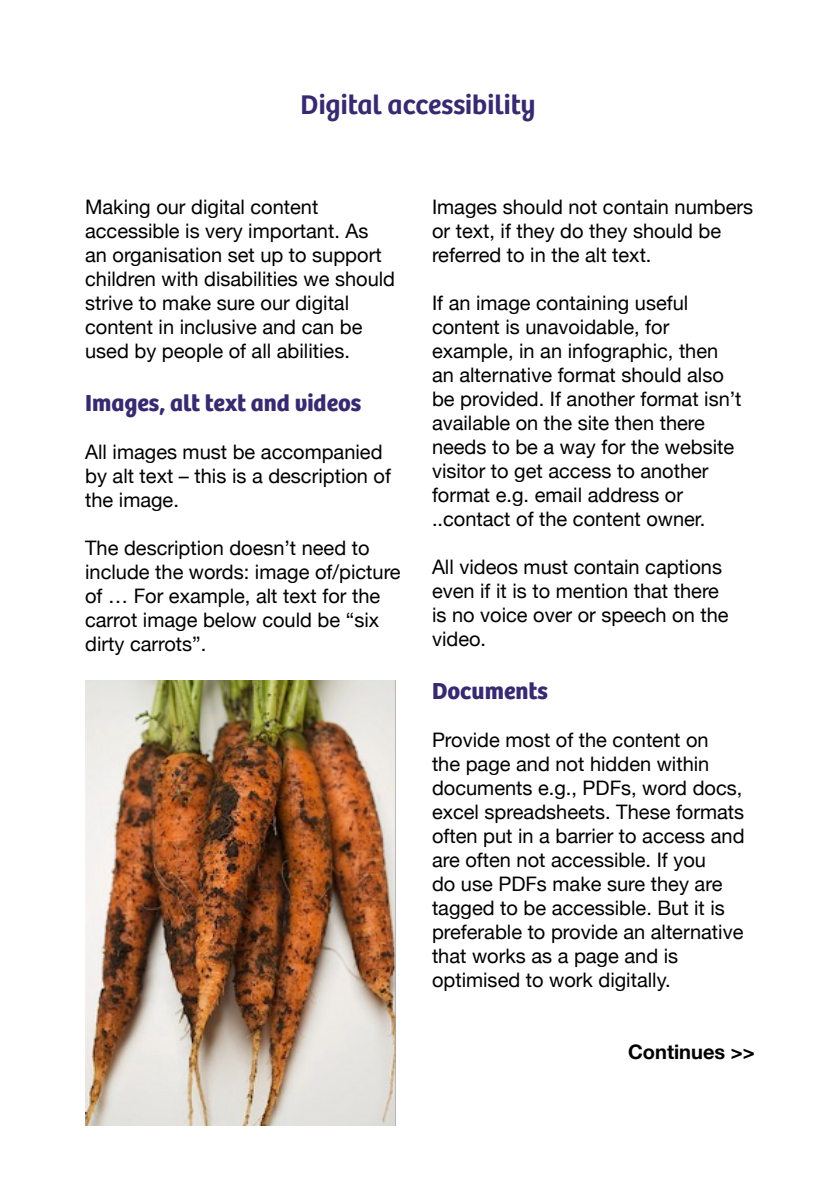
<style>
.page{position:relative;width:840px;height:1191px;background:#fff}
.page>*{position:absolute;margin:0;border:0;box-sizing:border-box;transform-origin:0 0}
.t1{font:600 28px "Bree";color:#382a71}
.t2{font:700 24px "Bree";color:#382a71}
.t3{font:20px/24px "Helvetica Neue";color:#000}
.t4{font:700 20px "Helvetica Neue";color:#000}
</style>
<div class="page">
<img style="left:85px;top:680px;width:311px;height:445px">
<h1 class="t1" style="left:300px;top:83px;width:236px">Digital accessibility</h1>
<p class="t3" style="left:85px;top:196px;width:311px">Making our digital content accessible is very important. As an organisation set up to support children with disabilities we should strive to make sure our digital content in inclusive and can be used by people of all abilities.</p>
<p class="t2" style="left:85px;top:383px;width:277px">Images, alt text and videos</p>
<p class="t3" style="left:85px;top:441px;width:307px">All images must be accompanied by alt text – this is a description of the image.</p>
<p class="t3" style="left:85px;top:537px;width:317px">The description doesn’t need to include the words: image of/picture of … For example, alt text for the carrot image below could be “six dirty carrots”.</p>
<p class="t3" style="left:432px;top:196px;width:322px">Images should not contain numbers or text, if they do they should be referred to in the alt text.</p>
<p class="t3" style="left:432px;top:292px;width:310px">If an image containing useful content is unavoidable, for example, in an infographic, then an alternative format should also be provided. If another format isn’t available on the site then there needs to be a way for the website visitor to get access to another format e.g. email address or ..contact of the content owner.</p>
<p class="t3" style="left:432px;top:556px;width:298px">All videos must contain captions even if it is to mention that there is no voice over or speech on the video.</p>
<p class="t2" style="left:432px;top:671px;width:117px">Documents</p>
<p class="t3" style="left:432px;top:729px;width:314px">Provide most of the content on<br>the page and not hidden within documents e.g., PDFs, word docs, excel spreadsheets. These formats often put in a barrier to access and are often not accessible. If you<br>do use PDFs make sure they are tagged to be accessible. But it is preferable to provide an alternative that works as a page and is optimised to work digitally.</p>
<p class="t4" style="left:627px;top:1036px;width:128px">Continues &gt;&gt;</p>
</div>
